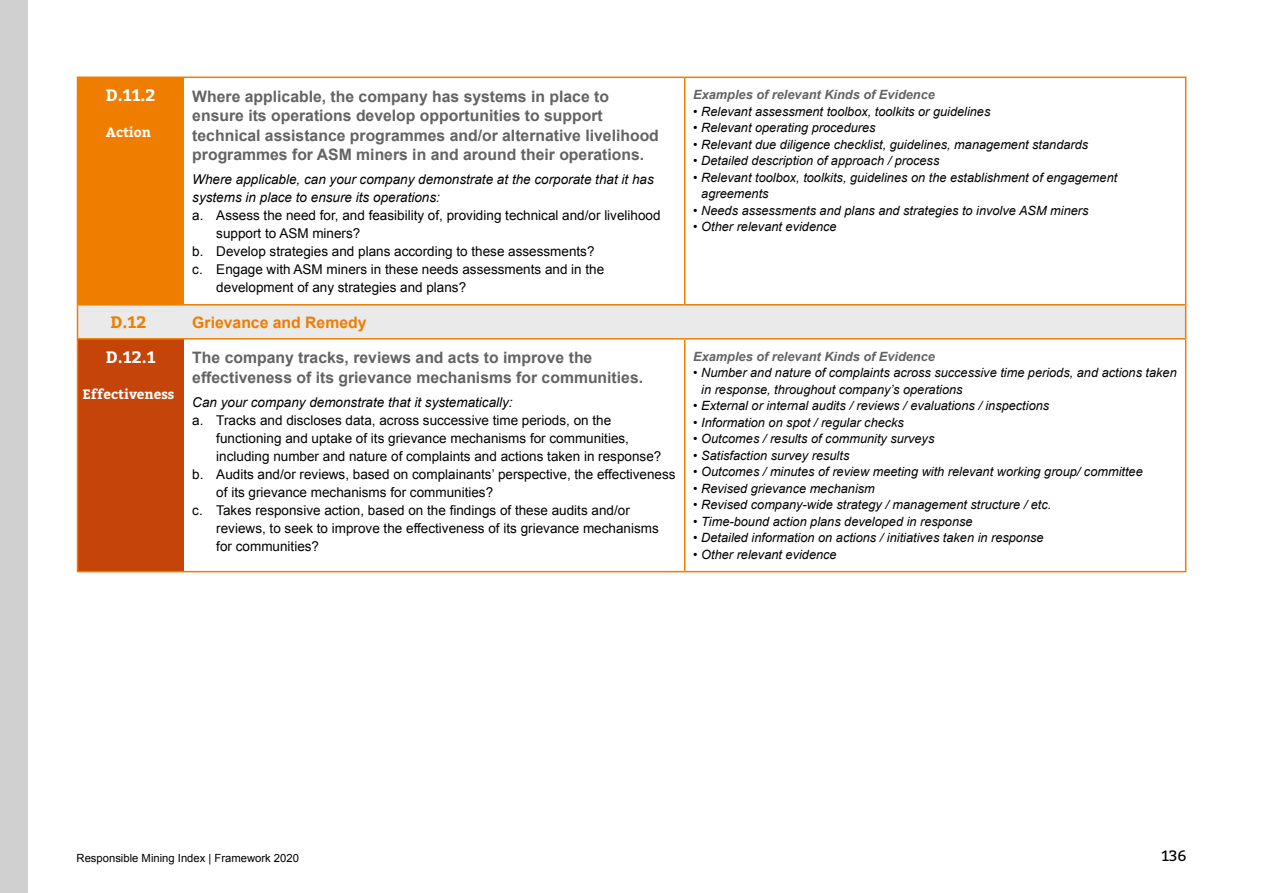
<style>
.page{position:relative;width:1263px;height:893px;background:#fff}
.page>*{position:absolute;margin:0;border:0;box-sizing:border-box;transform-origin:0 0}
.t1{font:700 16.5px "Bitter";color:#fff}
.t2{font:700 16.5px "Bitter";color:#ef7d00}
.t3{font:700 15.75px/19.5px "Arial";color:#646363}
.t4{font:700 15.75px "Arial";color:#ef7d00}
.t5{font:15px "Bitter";color:#000}
.t6{font:13.5px "Arial";color:#000}
.t7{font:italic 13.5px/18px "Arial";color:#000}
.t8{font:700 13.5px "Bitter";color:#fff}
.t9{font:italic 12.75px/16.5px "Arial";color:#000}
.t10{font:italic 700 12.75px "Arial";color:#646363}
.t11{font:11.25px "Arial";color:#000}
</style>
<div class="page">
<div style="left:0;top:0;width:28px;height:893px;background:#d0d0d0"></div>
<div style="left:77px;top:77px;width:107px;height:228px;background:#ef7d00"></div>
<div style="left:78px;top:306px;width:1107px;height:32px;background:#eaeaeb"></div>
<div style="left:77px;top:339px;width:107px;height:233px;background:#c54409"></div>
<hr style="left:77px;top:304px;width:107px;height:2px;background:#ef7d00">
<hr style="left:184px;top:304px;width:501px;height:2px;background:#ef7d00">
<hr style="left:685px;top:304px;width:501px;height:2px;background:#ef7d00">
<hr style="left:77px;top:306px;width:1px;height:32px;background:#ef7d00">
<hr style="left:1185px;top:306px;width:1px;height:32px;background:#ef7d00">
<hr style="left:77px;top:338px;width:107px;height:2px;background:#ef7d00">
<hr style="left:184px;top:338px;width:501px;height:2px;background:#ef7d00">
<hr style="left:685px;top:338px;width:501px;height:2px;background:#ef7d00">
<hr style="left:184px;top:571px;width:501px;height:1px;background:#ef7d00">
<hr style="left:685px;top:571px;width:501px;height:1px;background:#ef7d00">
<hr style="left:685px;top:77px;width:501px;height:1px;background:#ef7d00">
<hr style="left:1185px;top:78px;width:1px;height:226px;background:#ef7d00">
<hr style="left:77px;top:340px;width:1px;height:231px;background:#ef7d00">
<hr style="left:1185px;top:340px;width:1px;height:231px;background:#ef7d00">
<hr style="left:684px;top:78px;width:1px;height:226px;background:#ef7d00">
<hr style="left:684px;top:340px;width:1px;height:231px;background:#ef7d00">
<hr style="left:184px;top:77px;width:501px;height:1px;background:#ef7d00">
<hr style="left:77px;top:571px;width:107px;height:1px;background:#ef7d00">
<p class="t1" style="left:106px;top:83px;width:51px">D.11.2</p>
<p class="t8" style="left:106px;top:122px;width:47px">Action</p>
<p class="t3" style="left:192px;top:87px;width:468px">Where applicable, the company has systems in place to ensure its operations develop opportunities to support technical assistance programmes and/or alternative livelihood programmes for ASM miners in and around their operations.</p>
<p class="t7" style="left:192px;top:170px;width:463px">Where applicable, can your company demonstrate at the corporate that it has systems in place to ensure its operations:</p>
<p class="t6" style="left:192px;top:206px;width:470px">a. Assess the need for, and feasibility of, providing technical and/or livelihood</p>
<p class="t6" style="left:216px;top:224px;width:146px">support to ASM miners?</p>
<p class="t6" style="left:192px;top:242px;width:404px">b. Develop strategies and plans according to these assessments?</p>
<p class="t6" style="left:192px;top:260px;width:413px">c. Engage with ASM miners in these needs assessments and in the</p>
<p class="t6" style="left:216px;top:278px;width:251px">development of any strategies and plans?</p>
<p class="t2" style="left:111px;top:309px;width:37px">D.12</p>
<p class="t4" style="left:192px;top:312px;width:176px">Grievance and Remedy</p>
<p class="t1" style="left:106px;top:344px;width:51px">D.12.1</p>
<p class="t8" style="left:83px;top:384px;width:93px">Effectiveness</p>
<p class="t3" style="left:192px;top:348px;width:452px">The company tracks, reviews and acts to improve the effectiveness of its grievance mechanisms for communities.</p>
<p class="t7" style="left:192px;top:393px;width:322px">Can your company demonstrate that it systematically:</p>
<p class="t6" style="left:192px;top:411px;width:420px">a. Tracks and discloses data, across successive time periods, on the</p>
<p class="t6" style="left:216px;top:429px;width:414px">functioning and uptake of its grievance mechanisms for communities,</p>
<p class="t6" style="left:216px;top:447px;width:446px">including number and nature of complaints and actions taken in response?</p>
<p class="t6" style="left:192px;top:465px;width:485px">b. Audits and/or reviews, based on complainants’ perspective, the effectiveness</p>
<p class="t6" style="left:216px;top:483px;width:278px">of its grievance mechanisms for communities?</p>
<p class="t6" style="left:192px;top:501px;width:439px">c. Takes responsive action, based on the findings of these audits and/or</p>
<p class="t6" style="left:216px;top:519px;width:444px">reviews, to seek to improve the effectiveness of its grievance mechanisms</p>
<p class="t6" style="left:216px;top:537px;width:104px">for communities?</p>
<p class="t10" style="left:693px;top:87px;width:243px">Examples of relevant Kinds of Evidence</p>
<p class="t9" style="left:693px;top:103px;width:299px">• Relevant assessment toolbox, toolkits or guidelines</p>
<p class="t9" style="left:693px;top:120px;width:184px">• Relevant operating procedures</p>
<p class="t9" style="left:693px;top:136px;width:396px">• Relevant due diligence checklist, guidelines, management standards</p>
<p class="t9" style="left:693px;top:153px;width:248px">• Detailed description of approach / process</p>
<p class="t9" style="left:701px;top:169px;width:418px;text-indent:-8px">• Relevant toolbox, toolkits, guidelines on the establishment of engagement agreements</p>
<p class="t9" style="left:693px;top:202px;width:397px">• Needs assessments and plans and strategies to involve ASM miners</p>
<p class="t9" style="left:693px;top:219px;width:145px">• Other relevant evidence</p>
<p class="t10" style="left:693px;top:348px;width:243px">Examples of relevant Kinds of Evidence</p>
<p class="t9" style="left:701px;top:365px;width:477px;text-indent:-8px">• Number and nature of complaints across successive time periods, and actions taken in response, throughout company’s operations</p>
<p class="t9" style="left:693px;top:398px;width:357px">• External or internal audits / reviews / evaluations / inspections</p>
<p class="t9" style="left:693px;top:414px;width:212px">• Information on spot / regular checks</p>
<p class="t9" style="left:693px;top:431px;width:243px">• Outcomes / results of community surveys</p>
<p class="t9" style="left:693px;top:447px;width:158px">• Satisfaction survey results</p>
<p class="t9" style="left:693px;top:464px;width:451px">• Outcomes / minutes of review meeting with relevant working group/ committee</p>
<p class="t9" style="left:693px;top:480px;width:183px">• Revised grievance mechanism</p>
<p class="t9" style="left:693px;top:497px;width:360px">• Revised company-wide strategy / management structure / etc.</p>
<p class="t9" style="left:693px;top:513px;width:281px">• Time-bound action plans developed in response</p>
<p class="t9" style="left:693px;top:530px;width:352px">• Detailed information on actions / initiatives taken in response</p>
<p class="t9" style="left:693px;top:546px;width:145px">• Other relevant evidence</p>
<p class="t11" style="left:77px;top:850px;width:224px">Responsible Mining Index | Framework 2020</p>
<p class="t5" style="left:1161px;top:845px;width:26px">136</p>
</div>
